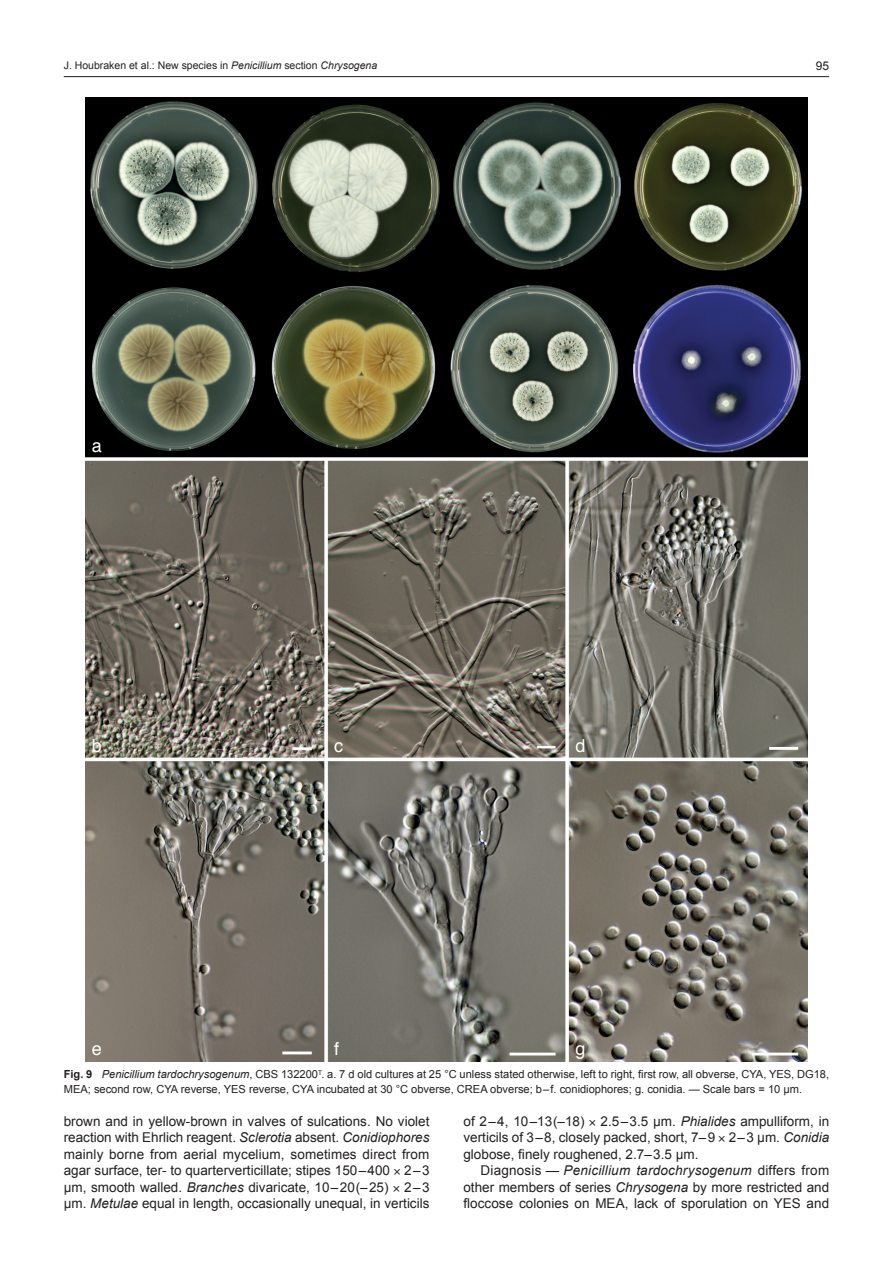
<style>
.page{position:relative;width:893px;height:1263px;background:#fff}
.page>*{position:absolute;margin:0;border:0;box-sizing:border-box;transform-origin:0 0}
.t1{font:18px "Helvetica";color:#fff}
.t2{font:13.5px/16.5px "Arial";color:#231f20;text-align:justify}
.t3{font:12px "Arial";color:#231f20}
.t4{font:11.1px/14.4px "Arial";color:#231f20}
.t5{font:10.5px "Arial";color:#231f20}
.s1{font-style:italic}
.s2{font-weight:700}
</style>
<div class="page">
<hr style="left:64px;top:76px;width:765px;height:1px;background:#231f20">
<img style="left:85px;top:97px;width:723px;height:964px">
<p class="t5" style="left:64px;top:58px;width:315px">J. Houbraken et al.: New species in <span class="s1">Penicillium</span> section <span class="s1">Chrysogena</span></p>
<p class="t3" style="left:816px;top:58px;width:15px">95</p>
<h1 class="t1" style="left:92px;top:432px;width:12px">a</h1>
<h1 class="t1" style="left:92px;top:732px;width:12px">b</h1>
<h1 class="t1" style="left:334px;top:732px;width:10px">c</h1>
<h1 class="t1" style="left:575px;top:732px;width:12px">d</h1>
<h1 class="t1" style="left:92px;top:1035px;width:12px">e</h1>
<h1 class="t1" style="left:334px;top:1035px;width:7px">f</h1>
<h1 class="t1" style="left:575px;top:1035px;width:12px">g</h1>
<p class="t4" style="left:64px;top:1067px;width:767px"><span class="s2">Fig. 9</span> <span class="s1">Penicillium tardochrysogenum</span>, CBS 132200<sup>T</sup>. a. 7 d old cultures at 25 °C unless stated otherwise, left to right, first row, all obverse, CYA, YES, DG18,<br>MEA; second row, CYA reverse, YES reverse, CYA incubated at 30 °C obverse, CREA obverse; b–f. conidiophores; g. conidia. — Scale bars = 10 µm.</p>
<p class="t2" style="left:64px;top:1113px;width:367px">brown and in yellow-brown in valves of sulcations. No violet reaction with Ehrlich reagent. <span class="s1">Sclerotia</span> absent. <span class="s1">Conidiophores </span>mainly borne from aerial mycelium, sometimes direct from agar surface, ter- to quarterverticillate; stipes 150–400 2–3 µm, smooth walled. <span class="s1">Branches</span> divaricate, 10–20(–25) 2–3 µm. <span class="s1">Metulae</span> equal in length, occasionally unequal, in verticils</p>
<p class="t2" style="left:463px;top:1113px;width:367px">of 2–4, 10–13(–18) 2.5–3.5 µm. <span class="s1">Phialides</span> ampulliform, in verticils of 3–8, closely packed, short, 7–9 2–3 µm. <span class="s1">Conidia </span>globose, finely roughened, 2.7–3.5 µm.</p>
<p class="t2" style="left:463px;top:1162px;width:367px;text-indent:17px">Diagnosis — <span class="s1">Penicillium tardochrysogenum</span> differs from other members of series <span class="s1">Chrysogena</span> by more restricted and floccose colonies on MEA, lack of sporulation on YES and</p>
</div>
